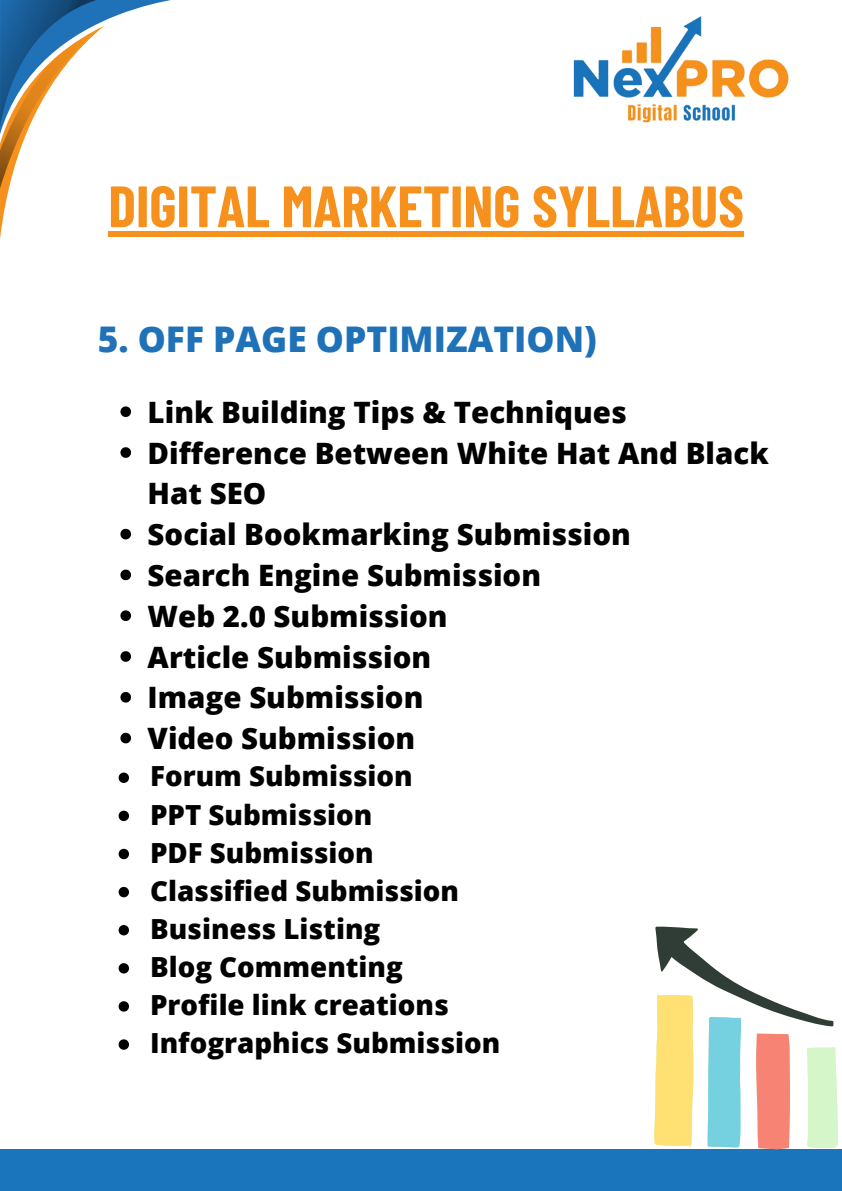
<style>
.page{position:relative;width:842px;height:1191px;background:#fff}
.page>*{position:absolute;margin:0;border:0;box-sizing:border-box;transform-origin:0 0}
.t1{font:700 58.1px "Barlow Condensed";color:#f5911c}
.t2{font:800 35.3px "Open Sans";color:#1f71b8}
.t3{font:800 29.4px/40.8px "Open Sans";color:#000}
.t4{font:800 27.7px "Open Sans";color:#000}
</style>
<div class="page">
<div style="left:108px;top:231px;width:636px;height:5px;background:#f5911c"></div>
<img style="left:573px;top:16px;width:216px;height:107px">
<svg style="left:0;top:0;width:204px;height:239px"></svg>
<div style="left:0;top:1148px;width:842px;height:42px;background:#1b75bc"></div>
<svg style="left:654px;top:926px;width:183px;height:223px"></svg>
<svg style="left:120px;top:406px;width:11px;height:11px"></svg>
<svg style="left:120px;top:447px;width:11px;height:11px"></svg>
<svg style="left:120px;top:528px;width:11px;height:11px"></svg>
<svg style="left:120px;top:569px;width:11px;height:11px"></svg>
<svg style="left:120px;top:610px;width:11px;height:11px"></svg>
<svg style="left:120px;top:651px;width:11px;height:10px"></svg>
<svg style="left:120px;top:692px;width:11px;height:10px"></svg>
<svg style="left:120px;top:732px;width:11px;height:11px"></svg>
<svg style="left:119px;top:772px;width:10px;height:10px"></svg>
<svg style="left:119px;top:810px;width:10px;height:11px"></svg>
<svg style="left:119px;top:848px;width:10px;height:11px"></svg>
<svg style="left:119px;top:886px;width:10px;height:11px"></svg>
<svg style="left:119px;top:925px;width:10px;height:10px"></svg>
<svg style="left:119px;top:963px;width:10px;height:10px"></svg>
<svg style="left:119px;top:1001px;width:10px;height:10px"></svg>
<svg style="left:119px;top:1039px;width:10px;height:10px"></svg>
<p class="t1" style="left:108px;top:169px;width:637px">DIGITAL MARKETING SYLLABUS</p>
<p class="t2" style="left:98px;top:314px;width:501px">5. OFF PAGE OPTIMIZATION)</p>
<p class="t3" style="left:148px;top:391px;width:481px">Link Building Tips &amp; Techniques</p>
<p class="t3" style="left:148px;top:431px;width:623px">Difference Between White Hat And Black<br>Hat SEO</p>
<p class="t3" style="left:148px;top:513px;width:485px">Social Bookmarking Submission</p>
<p class="t3" style="left:148px;top:554px;width:395px">Search Engine Submission</p>
<p class="t3" style="left:148px;top:595px;width:301px">Web 2.0 Submission</p>
<p class="t3" style="left:148px;top:635px;width:285px">Article Submission</p>
<p class="t3" style="left:148px;top:676px;width:277px">Image Submission</p>
<p class="t3" style="left:148px;top:717px;width:269px">Video Submission</p>
<p class="t4" style="left:150px;top:756px;width:264px">Forum Submission</p>
<p class="t4" style="left:150px;top:794px;width:224px">PPT Submission</p>
<p class="t4" style="left:150px;top:833px;width:225px">PDF Submission</p>
<p class="t4" style="left:150px;top:871px;width:310px">Classified Submission</p>
<p class="t4" style="left:150px;top:909px;width:232px">Business Listing</p>
<p class="t4" style="left:150px;top:947px;width:254px">Blog Commenting</p>
<p class="t4" style="left:150px;top:985px;width:300px">Profile link creations</p>
<p class="t4" style="left:150px;top:1023px;width:352px">Infographics Submission</p>
</div>
